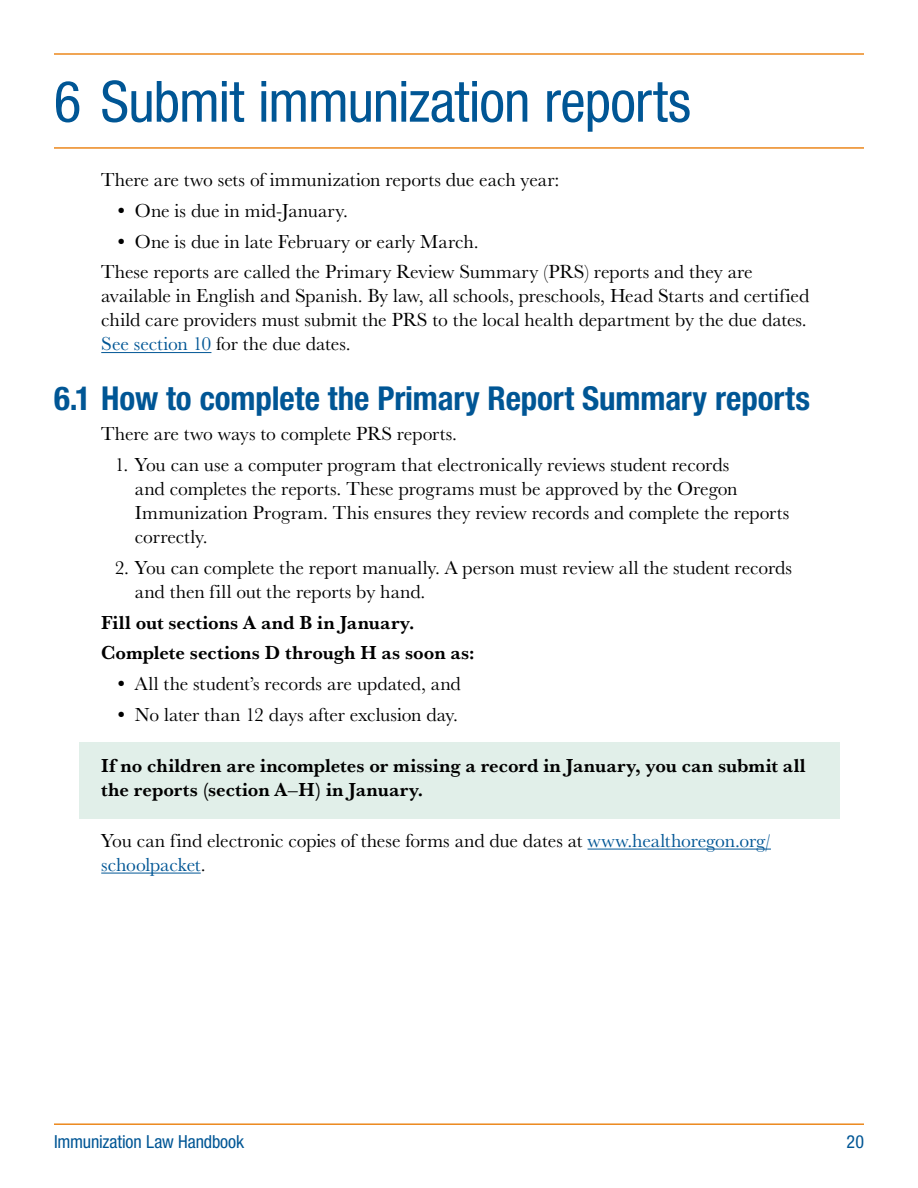
<style>
.page{position:relative;width:918px;height:1188px;background:#fff}
.page>*{position:absolute;margin:0;border:0;box-sizing:border-box;transform-origin:0 0}
.t1{font:condensed 57px "Helvetica Neue LT Std";letter-spacing:-.015em;color:#005695}
.t2{font:700 condensed 33px "Helvetica Neue LT Std";letter-spacing:-.005em;color:#005695}
.t3{font:19.5px/24px "Baskerville URW";color:#000}
.t4{font:700 19.5px/30.8px "Baskerville URW";letter-spacing:.005em;color:#000}
.t5{font:condensed 18px "Helvetica Neue LT Std";letter-spacing:-.005em;color:#005695}
.s1{color:#005695}
</style>
<div class="page">
<hr style="left:54px;top:1123px;width:810px;height:2px;background:#ec881d">
<hr style="left:54px;top:53px;width:810px;height:2px;background:#ec881d">
<div style="left:79px;top:742px;width:760px;height:77px;background:#e1efe9"></div>
<hr style="left:54px;top:147px;width:810px;height:2px;background:#ec881d">
<hr style="left:101px;top:352px;width:110px;height:1px;background:#005695">
<hr style="left:588px;top:849px;width:183px;height:1px;background:#005695">
<hr style="left:101px;top:873px;width:100px;height:1px;background:#005695">
<h1 class="t1" style="left:54px;top:69px;width:639px">6 Submit immunization reports</h1>
<p class="t3" style="left:101px;top:168px;width:460px">There are two sets of immunization reports due each year:</p>
<p class="t3" style="left:115px;top:199px;width:235px">• One is due in mid-January.</p>
<p class="t3" style="left:101px;top:226px;width:653px;line-height:30.8px;text-indent:14px">• One is due in late February or early March.<br>These reports are called the Primary Review Summary (PRS) reports and they are</p>
<p class="t3" style="left:101px;top:284px;width:710px">available in English and Spanish. By law, all schools, preschools, Head Starts and certified child care providers must submit the PRS to the local health department by the due dates.<br><span class="s1">See section 10</span> for the due dates.</p>
<h2 class="t2" style="left:54px;top:378px;width:758px">6.1 How to complete the Primary Report Summary reports</h2>
<p class="t3" style="left:101px;top:422px;width:357px">There are two ways to complete PRS reports.</p>
<p class="t3" style="left:135px;top:453px;width:656px;text-indent:-20px">1. You can use a computer program that electronically reviews student records<br>and completes the reports. These programs must be approved by the Oregon Immunization Program. This ensures they review records and complete the reports correctly.</p>
<p class="t3" style="left:135px;top:556px;width:659px;text-indent:-20px">2. You can complete the report manually. A person must review all the student records and then fill out the reports by hand.</p>
<p class="t4" style="left:101px;top:608px;width:375px">Fill out sections A and B in January.<br>Complete sections D through H as soon as:</p>
<p class="t3" style="left:115px;top:672px;width:348px">• All the student’s records are updated, and</p>
<p class="t3" style="left:115px;top:703px;width:345px">• No later than 12 days after exclusion day.</p>
<p class="t4" style="left:101px;top:754px;width:706px;line-height:24px">If no children are incompletes or missing a record in January, you can submit all the reports (section A–H) in January.</p>
<p class="t3" style="left:101px;top:829px;width:671px">You can find electronic copies of these forms and due dates at <span class="s1">www.healthoregon.org/ schoolpacket</span>.</p>
<p class="t5" style="left:54px;top:1131px;width:192px">Immunization Law Handbook</p>
<p class="t5" style="left:847px;top:1131px;width:19px">20</p>
</div>
